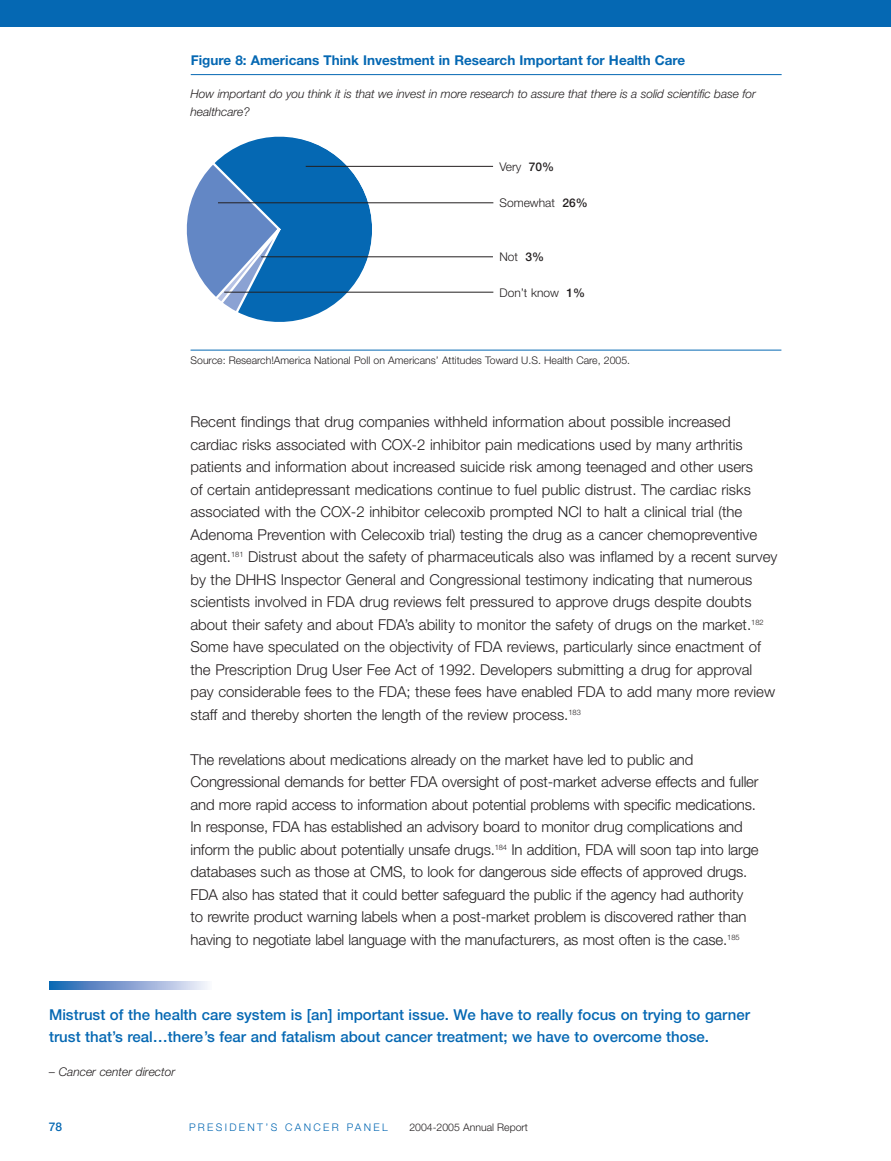
<style>
.page{position:relative;width:891px;height:1161px;background:#fff}
.page>*{position:absolute;margin:0;border:0;box-sizing:border-box;transform-origin:0 0}
.t1{font:300 15px/22.5px "Helvetica Neue";color:#231f20}
.t2{font:500 15px/22.5px "Helvetica Neue";color:#0568b3}
.t3{font:700 13.5px "Helvetica Neue";color:#0568b3}
.t4{font:italic 300 12px/18px "Helvetica Neue";letter-spacing:-.01em;color:#231f20}
.t5{font:300 12px "Helvetica Neue";color:#231f20}
.t6{font:500 12px "Helvetica Neue";color:#0568b3}
.t7{font:300 10.5px "Helvetica Neue";color:#231f20}
.t8{font:300 10.5px "Helvetica Neue";letter-spacing:.22em;color:#0568b3}
.s1{font-weight:500}
</style>
<div class="page">
<svg style="left:223px;top:136px;width:166px;height:186px"></svg>
<svg style="left:186px;top:156px;width:97px;height:163px"></svg>
<div style="left:0;top:0;width:891px;height:27px;background:#0568b3"></div>
<svg style="left:49px;top:982px;width:159px;height:7px"></svg>
<hr style="left:191px;top:74px;width:591px;height:1px;background:#0568b3">
<hr style="left:306px;top:166px;width:187px;height:1px;background:#231f20">
<hr style="left:218px;top:203px;width:275px;height:1px;background:#231f20">
<hr style="left:261px;top:257px;width:232px;height:1px;background:#231f20">
<hr style="left:224px;top:292px;width:269px;height:1px;background:#231f20">
<hr style="left:191px;top:350px;width:590px;height:1px;background:#0568b3">
<p class="t3" style="left:191px;top:56px;width:496px">Figure 8: Americans Think Investment in Research Important for Health Care</p>
<p class="t4" style="left:191px;top:86px;width:567px">How important do you think it is that we invest in more research to assure that there is a solid scientific base for healthcare?</p>
<p class="t5" style="left:500px;top:163px;width:56px">Very <span class="s1">70%</span></p>
<p class="t5" style="left:500px;top:199px;width:90px">Somewhat <span class="s1">26%</span></p>
<p class="t5" style="left:500px;top:253px;width:46px">Not <span class="s1">3%</span></p>
<p class="t5" style="left:500px;top:289px;width:87px">Don’t know <span class="s1">1%</span></p>
<p class="t7" style="left:191px;top:356px;width:441px">Source: Research!America National Poll on Americans’ Attitudes Toward U.S. Health Care, 2005.</p>
<p class="t1" style="left:190px;top:412px;width:589px">Recent findings that drug companies withheld information about possible increased cardiac risks associated with COX-2 inhibitor pain medications used by many arthritis patients and information about increased suicide risk among teenaged and other users<br>of certain antidepressant medications continue to fuel public distrust. The cardiac risks associated with the COX-2 inhibitor celecoxib prompted NCI to halt a clinical trial (the Adenoma Prevention with Celecoxib trial) testing the drug as a cancer chemopreventive agent.<sup>181</sup> Distrust about the safety of pharmaceuticals also was inflamed by a recent survey by the DHHS Inspector General and Congressional testimony indicating that numerous scientists involved in FDA drug reviews felt pressured to approve drugs despite doubts about their safety and about FDA’s ability to monitor the safety of drugs on the market.<sup>182<br></sup>Some have speculated on the objectivity of FDA reviews, particularly since enactment of the Prescription Drug User Fee Act of 1992. Developers submitting a drug for approval pay considerable fees to the FDA; these fees have enabled FDA to add many more review staff and thereby shorten the length of the review process.<sup>183</sup></p>
<p class="t1" style="left:190px;top:750px;width:570px">The revelations about medications already on the market have led to public and Congressional demands for better FDA oversight of post-market adverse effects and fuller and more rapid access to information about potential problems with specific medications.<br>In response, FDA has established an advisory board to monitor drug complications and inform the public about potentially unsafe drugs.<sup>184</sup> In addition, FDA will soon tap into large databases such as those at CMS, to look for dangerous side effects of approved drugs.<br>FDA also has stated that it could better safeguard the public if the agency had authority to rewrite product warning labels when a post-market problem is discovered rather than having to negotiate label language with the manufacturers, as most often is the case.<sup>185</sup></p>
<p class="t2" style="left:49px;top:1004px;width:702px">Mistrust of the health care system is [an] important issue. We have to really focus on trying to garner trust that’s real…there’s fear and fatalism about cancer treatment; we have to overcome those.</p>
<p class="t4" style="left:49px;top:1064px;width:128px">– Cancer center director</p>
<p class="t6" style="left:49px;top:1122px;width:15px">78</p>
<p class="t8" style="left:189px;top:1123px;width:200px">PRESIDENT’S CANCER PANEL</p>
<p class="t7" style="left:409px;top:1123px;width:120px">2004-2005 Annual Report</p>
</div>
